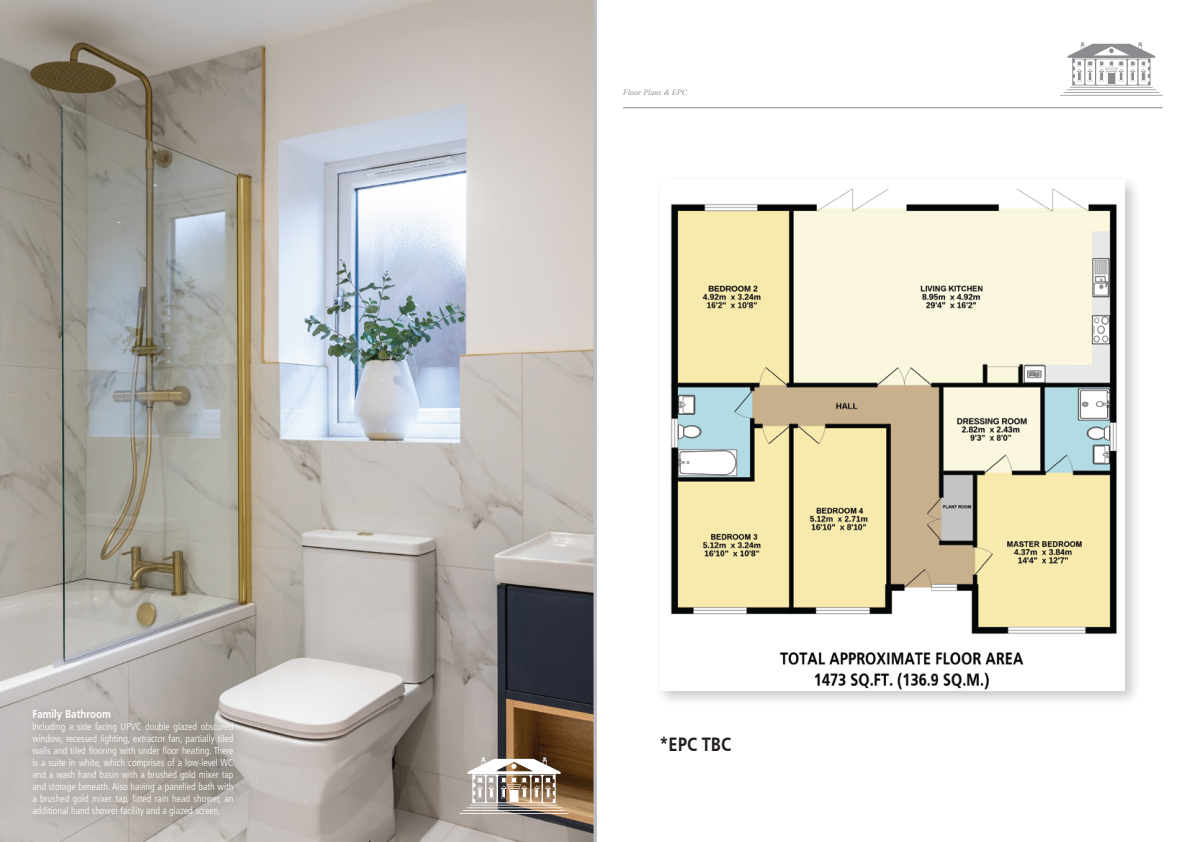
<style>
.page{position:relative;width:1191px;height:842px;background:#fff}
.page>*{position:absolute;margin:0;border:0;box-sizing:border-box;transform-origin:0 0}
.t1{font:700 20px "Frutiger Cnd";color:#231f20}
.t2{font:700 12px "Frutiger Cnd";color:#fff}
.t3{font:300 condensed 10px/12px "Frutiger LT Std";color:#fff;text-align:justify}
.t4{font:italic 8px "Times New Roman";color:#8a8c8f}
</style>
<div class="page">
<img style="left:0;top:0;width:594px;height:842px">
<hr style="left:594px;top:0;width:3px;height:842px;background:#bbbdc0">
<hr style="left:623px;top:107px;width:539px;height:1px;background:#808285">
<svg style="left:1060px;top:42px;width:102px;height:54px"></svg>
<svg style="left:459px;top:757px;width:109px;height:57px"></svg>
<img style="left:18px;top:693px;width:238px;height:143px">
<img style="left:670px;top:188px;width:448px;height:502px">
<p class="t2" style="left:32px;top:707px;width:80px">Family Bathroom</p>
<p class="t3" style="left:32px;top:721px;width:203px">Including a side facing UPVC double glazed obscured window, recessed lighting, extractor fan, partially tiled walls and tiled flooring with under floor heating. There is a suite in white, which comprises of a low-level WC and a wash hand basin with a brushed gold mixer tap and storage beneath. Also having a panelled bath with a brushed gold mixer tap, fitted rain head shower, an additional hand shower facility and a glazed screen.</p>
<p class="t4" style="left:623px;top:87px;width:65px">Floor Plans &amp; EPC</p>
<h1 class="t1" style="left:659px;top:733px;width:73px">*EPC TBC</h1>
</div>
